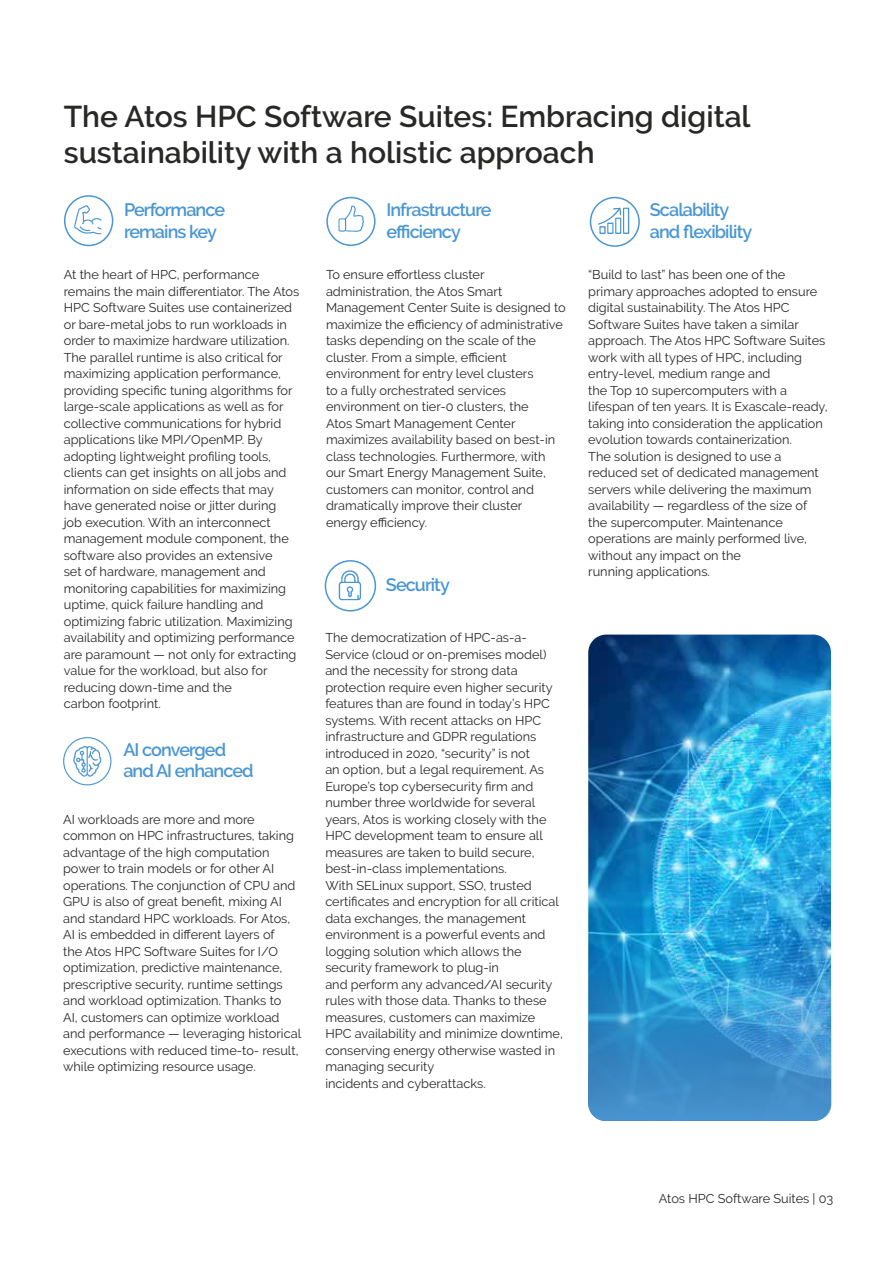
<style>
.page{position:relative;width:893px;height:1263px;background:#fff}
.page>*{position:absolute;margin:0;border:0;box-sizing:border-box;transform-origin:0 0}
.t1{font:600 30px/36px "Raleway";color:#282827}
.t2{font:600 18px/21.6px "Raleway";letter-spacing:-.05em;color:#4a96d2}
.t3{font:12.75px/16.5px "Raleway";color:#282827}
</style>
<div class="page">
<img style="left:588px;top:634px;width:243px;height:487px">
<div style="left:64px;top:195px;width:49px;height:51px;border:2px solid #4a96d2;border-radius:50%"></div>
<svg style="left:74px;top:205px;width:28px;height:29px"></svg>
<div style="left:326px;top:197px;width:50px;height:49px;border:2px solid #4a96d2;border-radius:50%"></div>
<svg style="left:338px;top:205px;width:26px;height:27px"></svg>
<div style="left:590px;top:197px;width:50px;height:50px;border:2px solid #4a96d2;border-radius:50%"></div>
<svg style="left:598px;top:208px;width:31px;height:26px"></svg>
<div style="left:63px;top:737px;width:48px;height:48px;border:1px solid #4a96d2;border-radius:50%"></div>
<svg style="left:73px;top:746px;width:29px;height:31px"></svg>
<div style="left:325px;top:560px;width:51px;height:51px;border:2px solid #4a96d2;border-radius:50%"></div>
<svg style="left:339px;top:570px;width:22px;height:30px"></svg>
<svg style="left:588px;top:945px;width:243px;height:176px;background:#3794ce"></svg>
<h1 class="t1" style="left:64px;top:99px;width:688px">The Atos HPC Software Suites: Embracing digital sustainability with a holistic approach</h1>
<h2 class="t2" style="left:124px;top:199px;width:103px">Performance remains key</h2>
<h2 class="t2" style="left:387px;top:199px;width:106px">Infrastructure efficiency</h2>
<h2 class="t2" style="left:650px;top:199px;width:104px">Scalability and flexibility</h2>
<p class="t3" style="left:64px;top:267px;width:237px">At the heart of HPC, performance remains the main differentiator. The Atos HPC Software Suites use containerized or bare-metal jobs to run workloads in order to maximize hardware utilization.<br>The parallel runtime is also critical for maximizing application performance, providing specific tuning algorithms for large-scale applications as well as for collective communications for hybrid applications like MPI/OpenMP. By adopting lightweight profiling tools, clients can get insights on all jobs and information on side effects that may have generated noise or jitter during<br>job execution. With an interconnect management module component, the software also provides an extensive<br>set of hardware, management and monitoring capabilities for maximizing uptime, quick failure handling and optimizing fabric utilization. Maximizing availability and optimizing performance are paramount — not only for extracting value for the workload, but also for reducing down-time and the<br>carbon footprint.</p>
<p class="t3" style="left:326px;top:266px;width:241px">To ensure effortless cluster administration, the Atos Smart Management Center Suite is designed to maximize the efficiency of administrative tasks depending on the scale of the cluster. From a simple, efficient environment for entry level clusters<br>to a fully orchestrated services environment on tier-0 clusters, the<br>Atos Smart Management Center maximizes availability based on best-in class technologies. Furthermore, with our Smart Energy Management Suite, customers can monitor, control and dramatically improve their cluster energy efficiency.</p>
<p class="t3" style="left:588px;top:266px;width:241px">“Build to last” has been one of the primary approaches adopted to ensure digital sustainability. The Atos HPC Software Suites have taken a similar approach. The Atos HPC Software Suites work with all types of HPC, including entry-level, medium range and<br>the Top 10 supercomputers with a lifespan of ten years. It is Exascale-ready, taking into consideration the application evolution towards containerization.<br>The solution is designed to use a reduced set of dedicated management servers while delivering the maximum availability — regardless of the size of the supercomputer. Maintenance operations are mainly performed live, without any impact on the<br>running applications.</p>
<h2 class="t2" style="left:386px;top:574px;width:65px">Security</h2>
<p class="t3" style="left:325px;top:629px;width:239px">The democratization of HPC-as-a-Service (cloud or on-premises model) and the necessity for strong data protection require even higher security features than are found in today’s HPC systems. With recent attacks on HPC infrastructure and GDPR regulations introduced in 2020, “security” is not<br>an option, but a legal requirement. As Europe’s top cybersecurity firm and number three worldwide for several years, Atos is working closely with the HPC development team to ensure all measures are taken to build secure, best-in-class implementations.<br>With SELinux support, SSO, trusted certificates and encryption for all critical data exchanges, the management environment is a powerful events and logging solution which allows the security framework to plug-in<br>and perform any advanced/AI security rules with those data. Thanks to these measures, customers can maximize HPC availability and minimize downtime, conserving energy otherwise wasted in managing security<br>incidents and cyberattacks.</p>
<h2 class="t2" style="left:123px;top:739px;width:132px">AI converged and AI enhanced</h2>
<p class="t3" style="left:63px;top:811px;width:240px">AI workloads are more and more common on HPC infrastructures, taking advantage of the high computation power to train models or for other AI operations. The conjunction of CPU and GPU is also of great benefit, mixing AI and standard HPC workloads. For Atos, AI is embedded in different layers of<br>the Atos HPC Software Suites for I/O optimization, predictive maintenance, prescriptive security, runtime settings and workload optimization. Thanks to<br>AI, customers can optimize workload and performance — leveraging historical executions with reduced time-to- result, while optimizing resource usage.</p>
<p class="t3" style="left:659px;top:1191px;width:176px">Atos HPC Software Suites | 03</p>
</div>
